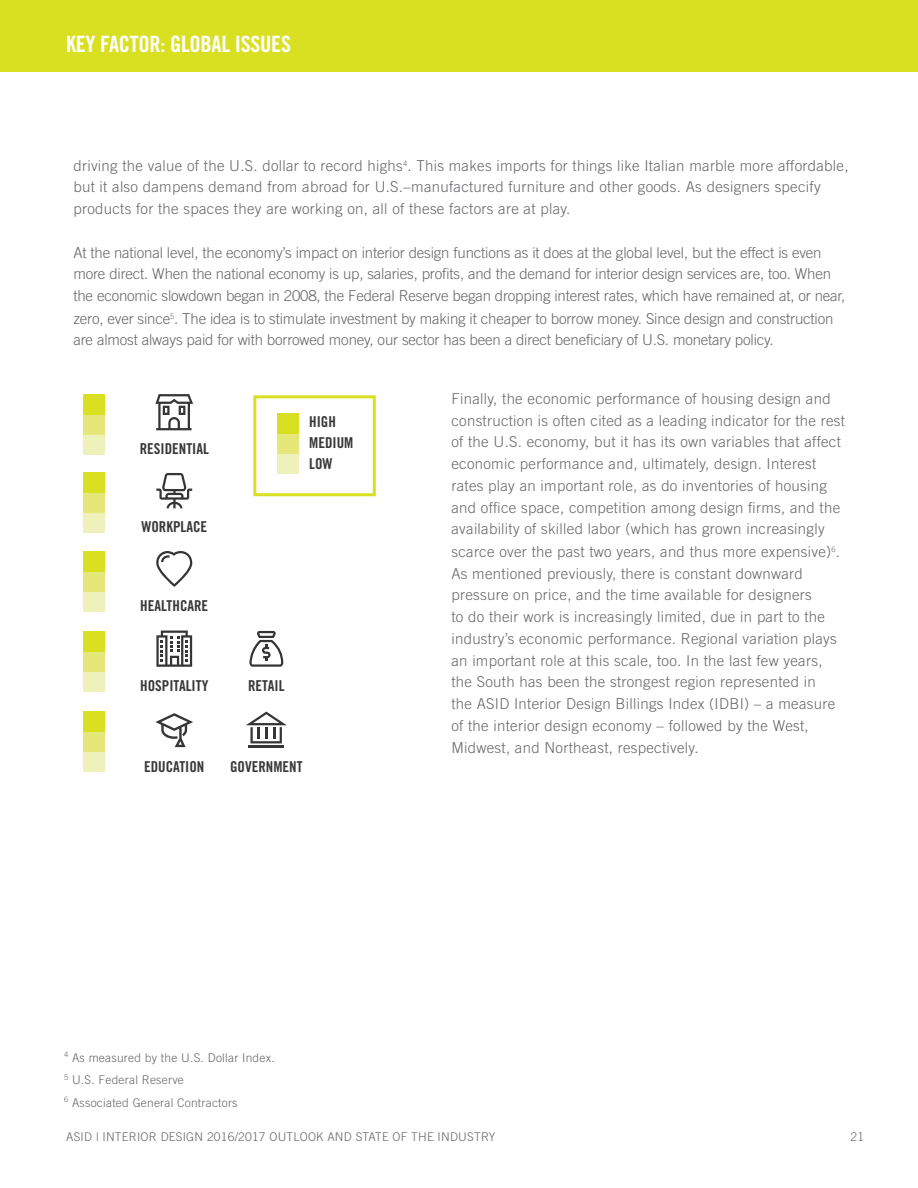
<style>
.page{position:relative;width:918px;height:1188px;background:#fff}
.page>*{position:absolute;margin:0;border:0;box-sizing:border-box;transform-origin:0 0}
.t1{font:22.5px "Trade Gothic LT Std Bd Cn 20";letter-spacing:-.01em;color:#fff}
.t2{font:300 15px/21.8px "Trade Gothic LT Std";letter-spacing:.02em;color:#67676a}
.t3{font:300 15px/21.9px "Trade Gothic LT Std";letter-spacing:-.01em;color:#67676a}
.t4{font:15px/21px "Trade Gothic LT Std Bd Cn 20";color:#383839}
.t5{font:300 12px/22.5px "Trade Gothic LT Std";letter-spacing:.02em;color:#67676a}
</style>
<div class="page">
<div style="left:0;top:0;width:918px;height:71px;background:#d9e022"></div>
<svg style="left:156px;top:631px;width:36px;height:36px"></svg>
<svg style="left:155px;top:394px;width:38px;height:36px"></svg>
<svg style="left:246px;top:712px;width:41px;height:31px"></svg>
<hr style="left:249px;top:745px;width:35px;height:3px;background:#363536">
<svg style="left:155px;top:713px;width:38px;height:34px"></svg>
<svg style="left:156px;top:473px;width:36px;height:35px"></svg>
<svg style="left:156px;top:551px;width:36px;height:36px"></svg>
<svg style="left:249px;top:631px;width:34px;height:36px"></svg>
<div style="left:83px;top:434px;width:22px;height:21px;background:#eef2ba"></div>
<div style="left:83px;top:513px;width:22px;height:20px;background:#eef2ba"></div>
<div style="left:83px;top:591px;width:22px;height:20px;background:#eef2ba"></div>
<div style="left:83px;top:671px;width:22px;height:20px;background:#eef2ba"></div>
<div style="left:83px;top:752px;width:22px;height:20px;background:#eef2ba"></div>
<div style="left:277px;top:454px;width:22px;height:20px;background:#eef2ba"></div>
<div style="left:83px;top:493px;width:22px;height:20px;background:#e5e879"></div>
<div style="left:83px;top:414px;width:22px;height:20px;background:#e5e879"></div>
<div style="left:83px;top:571px;width:22px;height:20px;background:#e5e879"></div>
<div style="left:83px;top:651px;width:22px;height:20px;background:#e5e879"></div>
<div style="left:83px;top:732px;width:22px;height:20px;background:#e5e879"></div>
<div style="left:277px;top:434px;width:22px;height:20px;background:#e5e879"></div>
<div style="left:83px;top:712px;width:22px;height:20px;background:#d9e022"></div>
<div style="left:83px;top:395px;width:22px;height:20px;background:#d9e022"></div>
<div style="left:83px;top:473px;width:22px;height:20px;background:#d9e022"></div>
<div style="left:83px;top:551px;width:22px;height:20px;background:#d9e022"></div>
<div style="left:83px;top:631px;width:22px;height:20px;background:#d9e022"></div>
<div style="left:277px;top:413px;width:22px;height:21px;background:#d9e022"></div>
<div style="left:253px;top:395px;width:123px;height:101px;border:3px solid #d9e022"></div>
<h1 class="t1" style="left:66px;top:30px;width:226px">KEY FACTOR: GLOBAL ISSUES</h1>
<p class="t2" style="left:73px;top:154px;width:777px">driving the value of the U.S. dollar to record highs<sup>4</sup>. This makes imports for things like Italian marble more affordable, but it also dampens demand from abroad for U.S.–manufactured furniture and other goods. As designers specify products for the spaces they are working on, all of these factors are at play.</p>
<p class="t3" style="left:73px;top:241px;width:774px">At the national level, the economy’s impact on interior design functions as it does at the global level, but the effect is even more direct. When the national economy is up, salaries, profits, and the demand for interior design services are, too. When the economic slowdown began in 2008, the Federal Reserve began dropping interest rates, which have remained at, or near, zero, ever since<sup>5</sup>. The idea is to stimulate investment by making it cheaper to borrow money. Since design and construction are almost always paid for with borrowed money, our sector has been a direct beneficiary of U.S. monetary policy.</p>
<p class="t4" style="left:140px;top:438px;width:71px">RESIDENTIAL</p>
<p class="t4" style="left:141px;top:516px;width:67px">WORKPLACE</p>
<p class="t4" style="left:140px;top:595px;width:70px">HEALTHCARE</p>
<p class="t4" style="left:140px;top:675px;width:70px">HOSPITALITY</p>
<p class="t4" style="left:309px;top:411px;width:46px">HIGH<br>MEDIUM<br>LOW</p>
<p class="t4" style="left:248px;top:675px;width:38px">RETAIL</p>
<p class="t4" style="left:144px;top:756px;width:62px">EDUCATION</p>
<p class="t4" style="left:230px;top:756px;width:74px">GOVERNMENT</p>
<p class="t2" style="left:451px;top:388px;width:395px">Finally, the economic performance of housing design and construction is often cited as a leading indicator for the rest of the U.S. economy, but it has its own variables that affect economic performance and, ultimately, design. Interest rates play an important role, as do inventories of housing and office space, competition among design firms, and the availability of skilled labor (which has grown increasingly scarce over the past two years, and thus more expensive)<sup>6</sup>.<br>As mentioned previously, there is constant downward pressure on price, and the time available for designers<br>to do their work is increasingly limited, due in part to the industry’s economic performance. Regional variation plays an important role at this scale, too. In the last few years, the South has been the strongest region represented in<br>the ASID Interior Design Billings Index (IDBI) – a measure of the interior design economy – followed by the West, Midwest, and Northeast, respectively.</p>
<p class="t5" style="left:64px;top:1046px;width:212px"><sup>4</sup> As measured by the U.S. Dollar Index.<br><sup>5</sup> U.S. Federal Reserve<br><sup>6</sup> Associated General Contractors</p>
<p class="t5" style="left:66px;top:1125px;width:431px">ASID | INTERIOR DESIGN 2016/2017 OUTLOOK AND STATE OF THE INDUSTRY</p>
<p class="t5" style="left:850px;top:1125px;width:15px">21</p>
</div>
